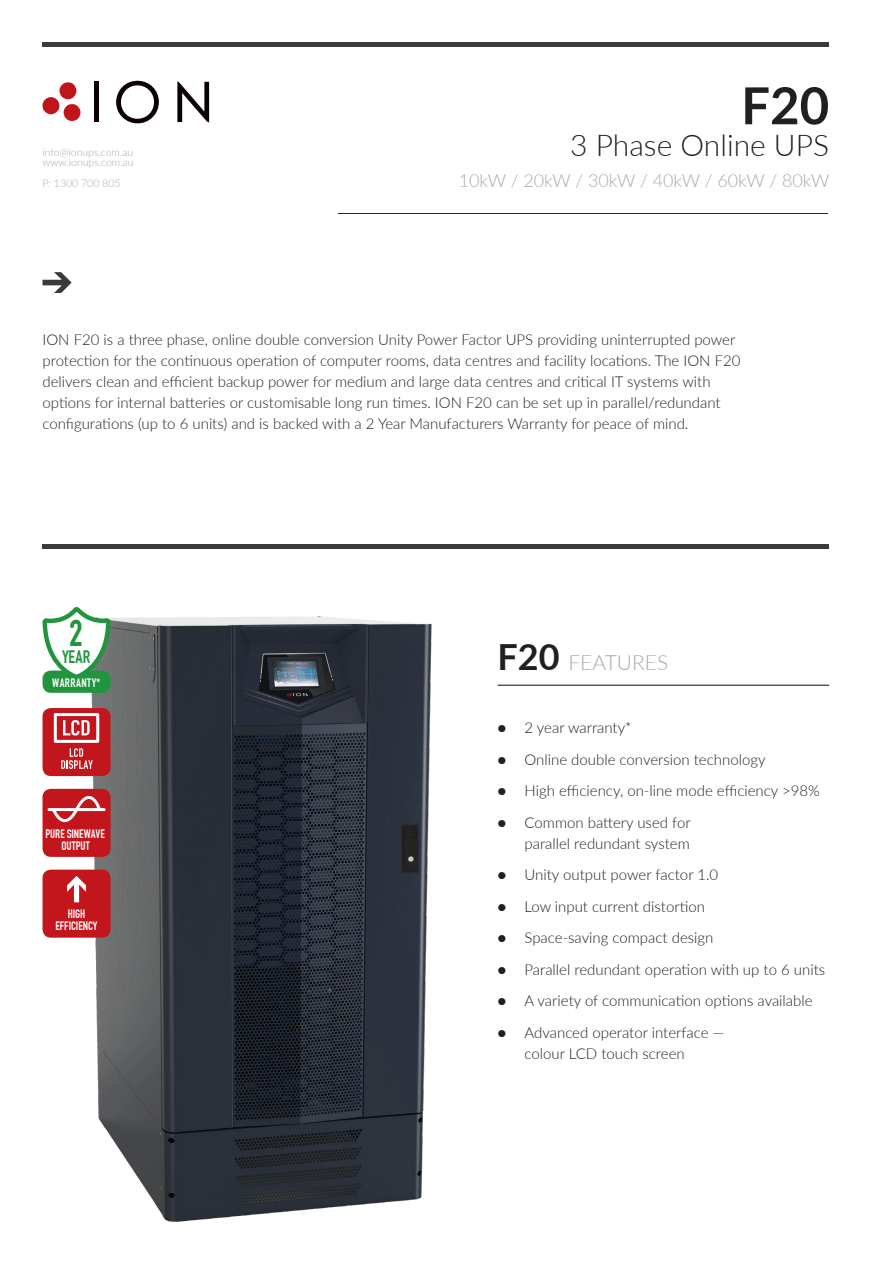
<style>
.page{position:relative;width:893px;height:1263px;background:#fff}
.page>*{position:absolute;margin:0;border:0;box-sizing:border-box;transform-origin:0 0}
.t1{font:700 51px "Lato";color:#231f20}
.t2{font:700 36.6px "DIN Condensed";color:#20953e}
.Subtitle{font:300 30px "Lato";color:#231f20}
.Features_title{font:300 21px "Lato";color:#a8a9ad}
.Variations{font:300 18px "Lato";color:#a8a9ad}
.t3{font:700 17.7px "DIN Condensed";color:#20953e}
.t4{font:300 15px/21px "Lato";color:#231f20}
.t5{font:700 12px/12px "DIN Condensed";color:#fff;text-align:center}
.t6{font:700 12px "DIN Condensed";letter-spacing:.035em;color:#fff}
.t7{font:300 10.5px/10.5px "Lato";color:#a8a9ad}
.s1{font-weight:700;font-size:36px;color:#231f20}
</style>
<div class="page">
<img style="left:43px;top:616px;width:389px;height:606px">
<hr style="left:497px;top:685px;width:332px;height:1px;background:#262626">
<div style="left:43px;top:670px;width:68px;height:23px;background:#20953e;border-radius:9px"></div>
<svg style="left:43px;top:607px;width:68px;height:75px"></svg>
<div style="left:43px;top:708px;width:68px;height:68px;background:#c2151c;border-radius:9px"></div>
<svg style="left:61px;top:748px;width:32px;height:21px"></svg>
<div style="left:54px;top:713px;width:45px;height:30px;border:3px solid #fff"></div>
<svg style="left:63px;top:720px;width:27px;height:15px"></svg>
<div style="left:43px;top:789px;width:68px;height:68px;background:#c2151c;border-radius:9px"></div>
<hr style="left:49px;top:808px;width:55px;height:3px;background:#fff">
<svg style="left:50px;top:796px;width:53px;height:27px"></svg>
<div style="left:43px;top:870px;width:68px;height:68px;background:#c2151c;border-radius:9px"></div>
<svg style="left:67px;top:876px;width:19px;height:26px"></svg>
<div style="left:43px;top:544px;width:786px;height:5px;background:#3b3b3b"></div>
<svg style="left:43px;top:272px;width:29px;height:21px"></svg>
<hr style="left:338px;top:213px;width:490px;height:1px;background:#262626">
<svg style="left:116px;top:81px;width:43px;height:42px"></svg>
<svg style="left:177px;top:81px;width:32px;height:42px"></svg>
<svg style="left:43px;top:82px;width:38px;height:39px"></svg>
<hr style="left:94px;top:82px;width:4px;height:40px;background:#0b0102">
<hr style="left:43px;top:43px;width:786px;height:4px;background:#3b3b3b">
<p class="t7" style="left:43px;top:146px;width:93px">info@ionups.com.au www.ionups.com.au</p>
<p class="t7" style="left:43px;top:178px;width:80px">P: 1300 700 805</p>
<p class="t1" style="left:741px;top:68px;width:90px">F20</p>
<p class="Subtitle" style="left:570px;top:124px;width:260px">3 Phase Online UPS</p>
<p class="Variations" style="left:459px;top:168px;width:372px">10kW / 20kW / 30kW / 40kW / 60kW / 80kW</p>
<p class="t4" style="left:43px;top:328px;width:699px">ION F20 is a three phase, online double conversion Unity Power Factor UPS providing uninterrupted power protection for the continuous operation of computer rooms, data centres and facility locations. The ION F20 delivers clean and efficient backup power for medium and large data centres and critical IT systems with options for internal batteries or customisable long run times. ION F20 can be set up in parallel/redundant configurations (up to 6 units) and is backed with a 2 Year Manufacturers Warranty for peace of mind.</p>
<p class="t2" style="left:69px;top:612px;width:15px">2</p>
<p class="t6" style="left:52px;top:676px;width:50px">WARRANTY*</p>
<p class="t3" style="left:62px;top:647px;width:30px">YEAR</p>
<p class="t5" style="left:45px;top:827px;width:61px">PURE SINEWAVE<br>OUTPUT</p>
<p class="t5" style="left:55px;top:908px;width:44px">HIGH<br>EFFICIENCY</p>
<p class="Features_title" style="left:498px;top:648px;width:172px"><span class="s1">F20</span> FEATURES</p>
<p class="t4" style="left:498px;top:717px;width:136px">● 2 year warranty*</p>
<p class="t4" style="left:498px;top:748px;width:270px">● Online double conversion technology</p>
<p class="t4" style="left:498px;top:780px;width:324px">● High efficiency, on-line mode efficiency &gt;98%</p>
<p class="t4" style="left:498px;top:811px;width:195px;text-align:right">● Common battery used for parallel redundant system</p>
<p class="t4" style="left:498px;top:864px;width:222px">● Unity output power factor 1.0</p>
<p class="t4" style="left:498px;top:895px;width:209px">● Low input current distortion</p>
<p class="t4" style="left:498px;top:927px;width:217px">● Space-saving compact design</p>
<p class="t4" style="left:498px;top:958px;width:329px">● Parallel redundant operation with up to 6 units</p>
<p class="t4" style="left:498px;top:990px;width:317px">● A variety of communication options available</p>
<p class="t4" style="left:525px;top:1021px;width:201px;text-indent:-27px">● Advanced operator interface — colour LCD touch screen</p>
</div>
